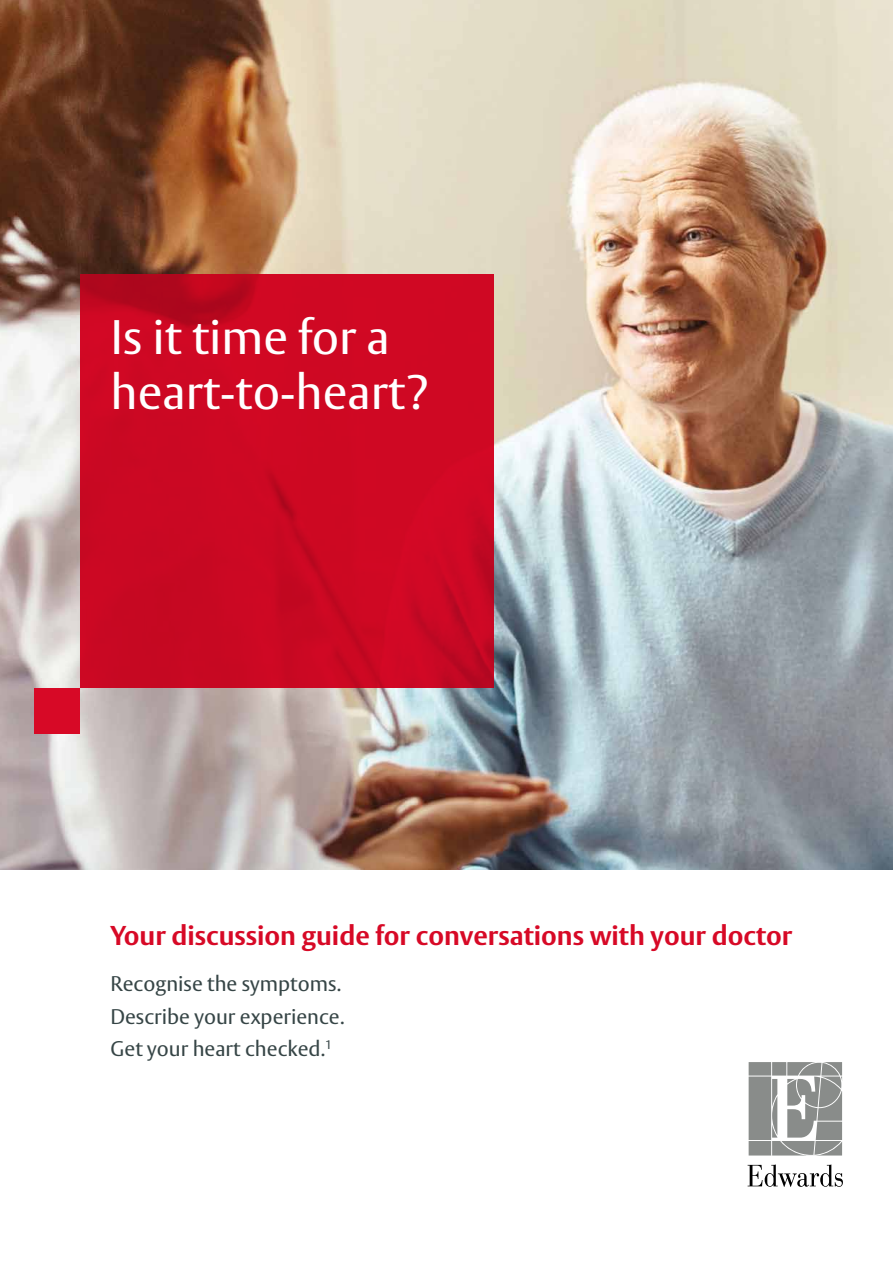
<style>
.page{position:relative;width:893px;height:1263px;background:#fff}
.page>*{position:absolute;margin:0;border:0;box-sizing:border-box;transform-origin:0 0}
.t1{font:48px/55.5px "Vesta Std";color:#fff}
.t2{font:700 27px "Vesta Std";color:#d70926}
.t3{font:21px/32.7px "Vesta Std";color:#364546}
</style>
<div class="page">
<img style="left:0;top:0;width:893px;height:870px">
<svg style="left:749px;top:1062px;width:93px;height:93px;background:#a0a3a1"></svg>
<svg style="left:748px;top:1164px;width:95px;height:23px"></svg>
<div style="left:34px;top:688px;width:46px;height:45px;background:#d70926"></div>
<div style="left:80px;top:274px;width:413px;height:414px;background:#cd0823"></div>
<h1 class="t1" style="left:111px;top:309px;width:320px">Is it time for a heart-to-heart?</h1>
<p class="t2" style="left:111px;top:920px;width:683px">Your discussion guide for conversations with your doctor</p>
<p class="t3" style="left:111px;top:967px;width:235px">Recognise the symptoms.<br>Describe your experience.<br>Get your heart checked.<sup>1</sup></p>
</div>
